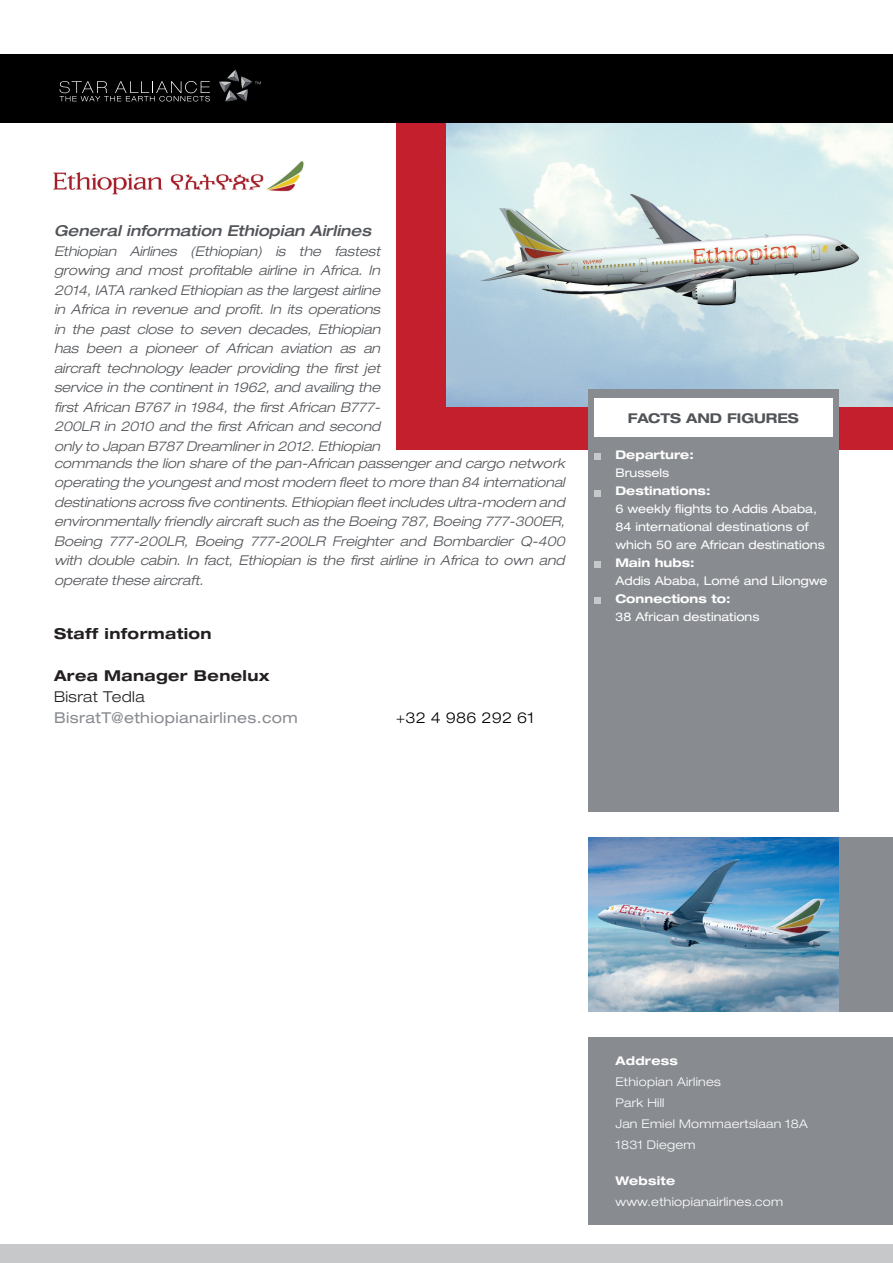
<style>
.page{position:relative;width:893px;height:1263px;background:#fff}
.page>*{position:absolute;margin:0;border:0;box-sizing:border-box;transform-origin:0 0}
.t1{font:italic 500 expanded 15px "Helvetica Neue LT";color:#515458}
.t2{font:700 expanded 15px "Helvetica Neue";letter-spacing:.025em;color:#231f20}
.t3{font:expanded 15px "Helvetica Neue";letter-spacing:.025em;color:#888b90}
.t4{font:300 expanded 15px "Helvetica Neue";letter-spacing:.025em;color:#000}
.t5{font:300 expanded 15px "Helvetica Neue";letter-spacing:.025em;color:#231f20}
.t6{font:italic 300 expanded 13.5px/19.5px "Helvetica Neue LT";color:#515458;text-align:justify}
.t7{font:700 expanded 13.5px "Helvetica Neue";color:#515458}
.t8{font:expanded 12px/18px "Helvetica Neue";color:#fff}
.t9{font:300 expanded 12px/21px "Helvetica Neue";letter-spacing:.025em;color:#fff}
.t10{font:700 expanded 12px "Helvetica Neue";color:#fff}
.t11{font:700 expanded 12px "Helvetica Neue";letter-spacing:.025em;color:#fff}
</style>
<div class="page">
<div style="left:588px;top:1037px;width:305px;height:188px;background:#888b90"></div>
<div style="left:396px;top:122px;width:497px;height:328px;background:#c41f2d"></div>
<img style="left:446px;top:122px;width:447px;height:284px">
<div style="left:0;top:1245px;width:893px;height:18px;background:#c7c8ca"></div>
<div style="left:0;top:54px;width:893px;height:68px;background:#000001"></div>
<svg style="left:60px;top:81px;width:150px;height:20px"></svg>
<svg style="left:219px;top:70px;width:42px;height:31px"></svg>
<div style="left:588px;top:390px;width:251px;height:422px;background:#888b90"></div>
<div style="left:595px;top:398px;width:238px;height:39px;background:#fff"></div>
<div style="left:594px;top:453px;width:7px;height:6px;background:#c7c8ca"></div>
<svg style="left:595px;top:490px;width:6px;height:6px"></svg>
<div style="left:595px;top:561px;width:6px;height:7px;background:#c7c8ca"></div>
<div style="left:594px;top:597px;width:7px;height:6px;background:#c7c8ca"></div>
<div style="left:839px;top:837px;width:54px;height:175px;background:#888b90"></div>
<img style="left:53px;top:161px;width:251px;height:34px">
<img style="left:588px;top:837px;width:251px;height:174px">
<p class="t1" style="left:54px;top:222px;width:319px">General information Ethiopian Airlines</p>
<p class="t6" style="left:54px;top:241px;width:328px">Ethiopian Airlines (Ethiopian) is the fastest growing and most profitable airline in Africa. In 2014, IATA ranked Ethiopian as the largest airline in Africa in revenue and profit. In its operations in the past close to seven decades, Ethiopian has been a pioneer of African aviation as an aircraft technology leader providing the first jet service in the continent in 1962, and availing the first African B767 in 1984, the first African B777- 200LR in 2010 and the first African and second only to Japan B787 Dreamliner in 2012. Ethiopian</p>
<p class="t6" style="left:54px;top:453px;width:512px">commands the lion share of the pan-African passenger and cargo network operating the youngest and most modern fleet to more than 84 international destinations across five continents. Ethiopian fleet includes ultra-modern and environmentally friendly aircraft such as the Boeing 787, Boeing 777-300ER, Boeing 777-200LR, Boeing 777-200LR Freighter and Bombardier Q-400 with double cabin. In fact, Ethiopian is the first airline in Africa to own and operate these aircraft.</p>
<p class="t2" style="left:54px;top:624px;width:159px">Staff information</p>
<p class="t2" style="left:54px;top:666px;width:217px">Area Manager Benelux</p>
<p class="t5" style="left:54px;top:687px;width:92px">Bisrat Tedla</p>
<p class="t3" style="left:54px;top:708px;width:245px">BisratT@ethiopianairlines.com</p>
<p class="t4" style="left:396px;top:708px;width:140px">+32 4 986 292 61</p>
<p class="t7" style="left:628px;top:409px;width:173px">FACTS AND FIGURES</p>
<p class="t10" style="left:615px;top:447px;width:80px">Departure:</p>
<p class="t8" style="left:615px;top:464px;width:56px">Brussels</p>
<p class="t10" style="left:615px;top:483px;width:97px">Destinations:</p>
<p class="t8" style="left:615px;top:500px;width:211px">6 weekly flights to Addis Ababa,<br>84 international destinations of which 50 are African destinations</p>
<p class="t10" style="left:615px;top:555px;width:81px">Main hubs:</p>
<p class="t8" style="left:615px;top:572px;width:214px">Addis Ababa, Lomé and Lilongwe</p>
<p class="t10" style="left:615px;top:591px;width:117px">Connections to:</p>
<p class="t8" style="left:615px;top:608px;width:146px">38 African destinations</p>
<p class="t11" style="left:615px;top:1053px;width:64px">Address</p>
<p class="t9" style="left:615px;top:1071px;width:194px">Ethiopian Airlines<br>Park Hill<br>Jan Emiel Mommaertslaan 18A<br>1831 Diegem</p>
<p class="t11" style="left:615px;top:1173px;width:61px">Website</p>
<p class="t9" style="left:615px;top:1191px;width:169px">www.ethiopianairlines.com</p>
</div>
